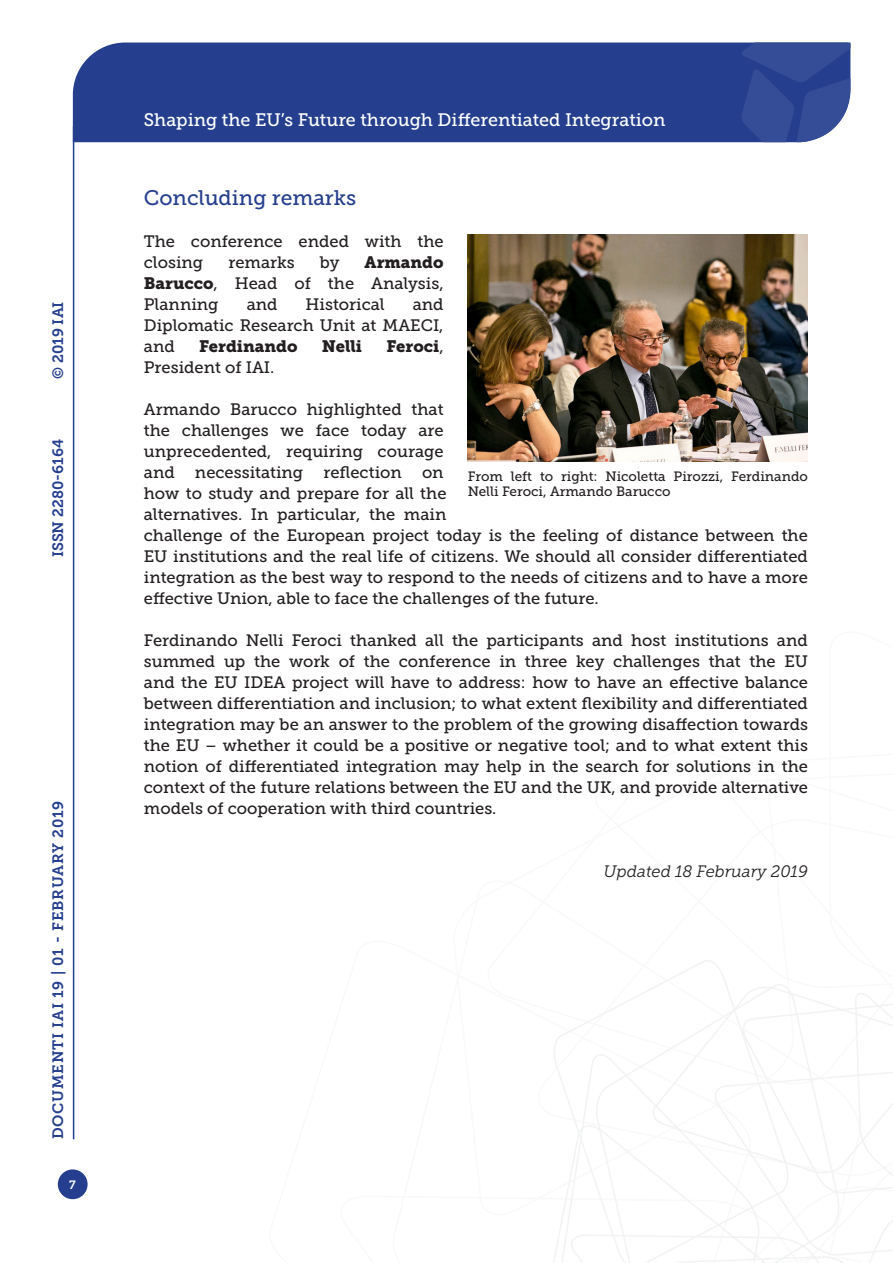
<style>
.page{position:relative;width:893px;height:1263px;background:#fff}
.page>*{position:absolute;margin:0;border:0;box-sizing:border-box;transform-origin:0 0}
.Titolo_paragrafo{font:21px "Museo Slab 500";color:#253f8e}
.t1{font:18px "Museo Slab 500";color:#fff}
.Testo{font:16.5px/21px "Museo Slab 500";color:#231f20;text-align:justify}
.Testo-2{font:16.5px "Museo Slab 900";color:#231f20}
.Testo-3{font:italic 16.5px "Museo Slab 300";color:#231f20}
.t2{font:15px "Museo Slab 700";letter-spacing:.05em;color:#253f8e}
.t3{font:15px "Museo Slab 700";color:#253f8e}
.Testo-4{font:13.5px/15px "Museo Slab 500";color:#231f20}
.t4{font:12px "Museo Slab 700";color:#fff}
.s1{font-family:"Museo Slab 900"}
.s2{font-family:"Museo Slab 500"}
</style>
<div class="page">
<svg style="left:553px;top:960px;width:340px;height:303px"></svg>
<div style="left:73px;top:43px;width:668px;height:99px;background:#253f8e"></div>
<svg style="left:741px;top:43px;width:109px;height:99px;background:#3a5299"></svg>
<div style="left:58px;top:1169px;width:30px;height:30px;background:#253f8e;border-radius:50%"></div>
<hr style="left:73px;top:126px;width:1px;height:1013px;background:#253f8e">
<img style="left:468px;top:235px;width:340px;height:227px">
<p class="t2" style="left:50px;top:379px;width:79px;rotate:-90deg">© 2019 IAI</p>
<p class="t3" style="left:50px;top:557px;width:120px;rotate:-90deg">ISSN 2280-6164</p>
<p class="t2" style="left:50px;top:1139px;width:340px;rotate:-90deg">DOCUMENTI IAI 19 | 01 - FEBRUARY 2019</p>
<p class="t4" style="left:69px;top:1178px;width:8px">7</p>
<p class="t1" style="left:144px;top:110px;width:523px">Shaping the EU’s Future through Differentiated Integration</p>
<p class="Titolo_paragrafo" style="left:144px;top:186px;width:214px">Concluding remarks</p>
<p class="Testo" style="left:144px;top:231px;width:301px">The conference ended with the closing</p>
<p class="Testo" style="left:144px;top:252px;width:301px;text-indent:221px"><span class="s1">Armando Barucco</span>, Head of the Analysis, Planning</p>
<p class="Testo" style="left:228px;top:252px;width:68px">remarks</p>
<p class="Testo" style="left:320px;top:252px;width:21px">by</p>
<p class="Testo" style="left:144px;top:294px;width:301px;text-indent:269px">and Diplomatic Research Unit at MAECI, and</p>
<p class="Testo" style="left:247px;top:294px;width:32px">and</p>
<p class="Testo" style="left:306px;top:294px;width:81px">Historical</p>
<p class="Testo-2" style="left:199px;top:337px;width:100px">Ferdinando</p>
<p class="Testo-2" style="left:322px;top:337px;width:42px">Nelli</p>
<p class="Testo-2" style="left:387px;top:337px;width:59px">Feroci<span class="s2">,</span></p>
<p class="Testo" style="left:144px;top:357px;width:132px">President of IAI.</p>
<p class="Testo" style="left:144px;top:399px;width:666px;text-align:left">Armando Barucco highlighted that<br>the challenges we face today are<br>unprecedented, requiring courage<br>and necessitating reflection on<br>how to study and prepare for all the<br>alternatives. In particular, the main<br>challenge of the European project today is the feeling of distance between the EU institutions and the real life of citizens. We should all consider differentiated integration as the best way to respond to the needs of citizens and to have a more effective Union, able to face the challenges of the future.</p>
<p class="Testo" style="left:144px;top:630px;width:666px">Ferdinando Nelli Feroci thanked all the participants and host institutions and summed up the work of the conference in three key challenges that the EU and the EU IDEA project will have to address: how to have an effective balance between differentiation and inclusion; to what extent flexibility and differentiated integration may be an answer to the problem of the growing disaffection towards the EU – whether it could be a positive or negative tool; and to what extent this notion of differentiated integration may help in the search for solutions in the context of the future relations between the EU and the UK, and provide alternative models of cooperation with third countries.</p>
<p class="Testo-4" style="left:468px;top:469px;width:342px">From left to right: Nicoletta Pirozzi, Ferdinando<br>Nelli Feroci, Armando Barucco</p>
<p class="Testo-3" style="left:603px;top:862px;width:206px">Updated 18 February 2019</p>
</div>
